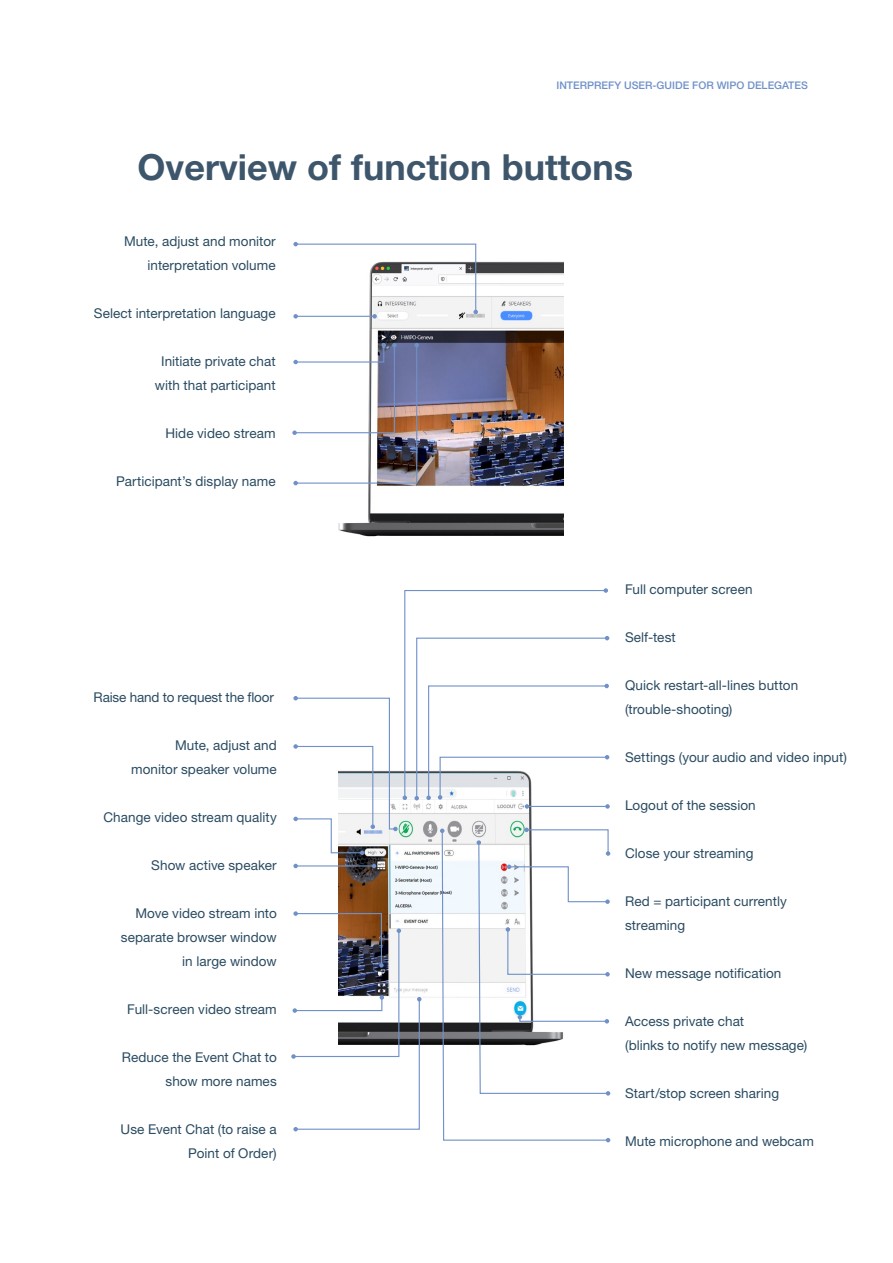
<style>
.page{position:relative;width:893px;height:1263px;background:#fff}
.page>*{position:absolute;margin:0;border:0;box-sizing:border-box;transform-origin:0 0}
.TITRE_1{font:700 36px "Helvetica Neue LT Std";color:#3e566b}
.courant{font:13.5px/24px "Helvetica Neue LT Std";letter-spacing:.005em;color:#2a4b61}
.t1{font:500 10.5px "Helvetica Neue LT Std";color:#6f91c8}
</style>
<div class="page">
<img style="left:338px;top:261px;width:225px;height:276px">
<svg style="left:293px;top:242px;width:185px;height:77px"></svg>
<svg style="left:292px;top:343px;width:127px;height:142px"></svg>
<svg style="left:497px;top:309px;width:39px;height:15px"></svg>
<div style="left:540px;top:515px;width:23px;height:6px;background:#1f1f21"></div>
<svg style="left:443px;top:1131px;width:163px;height:10px"></svg>
<svg style="left:291px;top:588px;width:319px;height:543px"></svg>
<svg style="left:606px;top:1138px;width:4px;height:4px"></svg>
<p class="t1" style="left:556px;top:79px;width:253px">INTERPREFY USER-GUIDE FOR WIPO DELEGATES</p>
<p class="TITRE_1" style="left:138px;top:144px;width:497px">Overview of function buttons</p>
<p class="courant" style="left:124px;top:229px;width:153px">Mute, adjust and monitor</p>
<p class="courant" style="left:148px;top:253px;width:130px">interpretation volume</p>
<p class="courant" style="left:94px;top:301px;width:183px">Select interpretation language</p>
<p class="courant" style="left:161px;top:349px;width:116px">Initiate private chat</p>
<p class="courant" style="left:155px;top:373px;width:122px">with that participant</p>
<p class="courant" style="left:165px;top:421px;width:112px">Hide video stream</p>
<p class="courant" style="left:116px;top:469px;width:161px">Participant’s display name</p>
<p class="courant" style="left:94px;top:685px;width:182px">Raise hand to request the floor</p>
<p class="courant" style="left:175px;top:733px;width:103px">Mute, adjust and</p>
<p class="courant" style="left:131px;top:757px;width:147px">monitor speaker volume</p>
<p class="courant" style="left:103px;top:805px;width:175px">Change video stream quality</p>
<p class="courant" style="left:151px;top:853px;width:127px">Show active speaker</p>
<p class="courant" style="left:135px;top:901px;width:143px">Move video stream into</p>
<p class="courant" style="left:121px;top:925px;width:157px">separate browser window</p>
<p class="courant" style="left:182px;top:949px;width:96px">in large window</p>
<p class="courant" style="left:127px;top:997px;width:151px">Full-screen video stream</p>
<p class="courant" style="left:122px;top:1045px;width:156px;text-align:right">Reduce the Event Chat to show more names</p>
<p class="courant" style="left:121px;top:1117px;width:158px">Use Event Chat (to raise a</p>
<p class="courant" style="left:188px;top:1141px;width:90px">Point of Order)</p>
<p class="courant" style="left:625px;top:577px;width:129px">Full computer screen</p>
<p class="courant" style="left:625px;top:625px;width:52px">Self-test</p>
<p class="courant" style="left:625px;top:673px;width:175px">Quick restart-all-lines button (trouble-shooting)</p>
<p class="courant" style="left:625px;top:745px;width:223px">Settings (your audio and video input)</p>
<p class="courant" style="left:625px;top:793px;width:132px">Logout of the session</p>
<p class="courant" style="left:625px;top:841px;width:130px">Close your streaming</p>
<p class="courant" style="left:625px;top:889px;width:163px">Red = participant currently streaming</p>
<p class="courant" style="left:625px;top:961px;width:158px">New message notification</p>
<p class="courant" style="left:625px;top:1009px;width:121px">Access private chat</p>
<p class="courant" style="left:625px;top:1033px;width:184px">(blinks to notify new message)</p>
<p class="courant" style="left:625px;top:1081px;width:155px">Start/stop screen sharing</p>
<p class="courant" style="left:625px;top:1129px;width:190px">Mute microphone and webcam</p>
</div>
